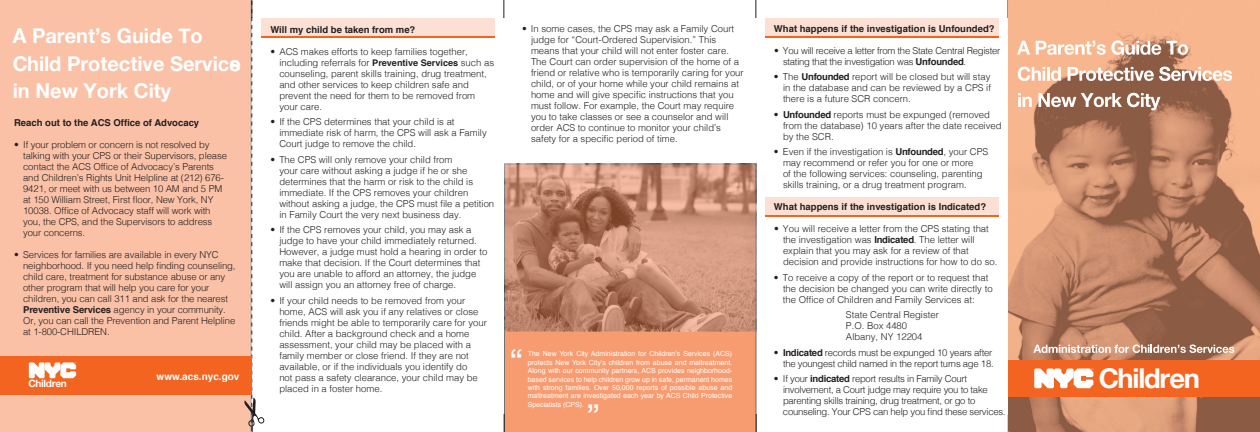
<style>
.page{position:relative;width:1260px;height:432px;background:#fff}
.page>*{position:absolute;margin:0;border:0;box-sizing:border-box;transform-origin:0 0}
.t1{font:36px "Helvetica";color:#fff}
.t2{font:700 27.3px "Helvetica Neue";letter-spacing:-.05em;color:#fff}
.t3{font:700 20.4px/27.6px "Helvetica Neue";color:#fff}
.t4{font:700 10.1px "Helvetica Neue";letter-spacing:-.03em;color:#fff}
.t5{font:700 10px "Helvetica";color:#fff}
.bullets{font:300 9.5px/11px "Helvetica";color:#231f20}
.bullets-2{font:300 9.5px/11px "Helvetica";letter-spacing:-.025em;color:#231f20}
.t6{font:700 9.5px "Helvetica";color:#231f20}
.t7{font:7px/8.4px "Helvetica";color:#fff;text-align:justify}
.s1{font-weight:700}
.s2{font-weight:700;font-size:9.1px}
</style>
<div class="page">
<svg style="left:756px;top:414px;width:1px;height:18px"></svg>
<svg style="left:504px;top:0;width:1px;height:18px"></svg>
<svg style="left:756px;top:0;width:1px;height:18px"></svg>
<img style="left:1008px;top:1px;width:252px;height:431px">
<div style="left:1008px;top:360px;width:252px;height:37px;background:#f36421"></div>
<svg style="left:1017px;top:41px;width:13px;height:14px"></svg>
<svg style="left:1036px;top:40px;width:152px;height:15px"></svg>
<svg style="left:1018px;top:67px;width:27px;height:14px"></svg>
<hr style="left:1047px;top:67px;width:3px;height:14px;background:#fff">
<svg style="left:1051px;top:67px;width:10px;height:14px"></svg>
<svg style="left:1068px;top:67px;width:164px;height:14px"></svg>
<svg style="left:1018px;top:93px;width:14px;height:14px"></svg>
<svg style="left:1038px;top:93px;width:122px;height:17px"></svg>
<svg style="left:1033px;top:344px;width:201px;height:9px"></svg>
<div style="left:765px;top:197px;width:234px;height:19px;background:#fce0d3"></div>
<hr style="left:765px;top:215px;width:234px;height:1px;background:#f36421">
<div style="left:261px;top:18px;width:234px;height:20px;background:#fce0d3"></div>
<hr style="left:261px;top:36px;width:234px;height:2px;background:#f36421">
<div style="left:765px;top:18px;width:234px;height:20px;background:#fce0d3"></div>
<hr style="left:765px;top:36px;width:234px;height:2px;background:#f36421">
<div style="left:0;top:0;width:244px;height:432px;background:#fac1a7"></div>
<svg style="left:244px;top:0;width:20px;height:432px"></svg>
<svg style="left:504px;top:164px;width:252px;height:268px;background:#d49070"></svg>
<div style="left:0;top:356px;width:251px;height:39px;background:#f36421"></div>
<svg style="left:29px;top:362px;width:47px;height:16px"></svg>
<svg style="left:1034px;top:368px;width:59px;height:20px"></svg>
<p class="bullets" style="left:531px;top:22px;width:214px;text-indent:-9px">• In some cases, the CPS may ask a Family Court judge for “Court-Ordered Supervision.” This means that your child will not enter foster care.<br>The Court can order supervision of the home of a friend or relative who is temporarily caring for your child, or of your home while your child remains at home and will give specific instructions that you must follow. For example, the Court may require you to take classes or see a counselor and will order ACS to continue to monitor your child’s safety for a specific period of time.</p>
<p class="t6" style="left:774px;top:21px;width:222px">What happens if the investigation is Unfounded?</p>
<p class="bullets-2" style="left:783px;top:44px;width:219px;text-indent:-9px">• You will receive a letter from the State Central Register stating that the investigation was <span class="s1">Unfounded</span>.</p>
<p class="bullets" style="left:774px;top:71px;width:218px">• The <span class="s1">Unfounded</span> report will be closed but will stay</p>
<p class="bullets" style="left:783px;top:82px;width:210px">in the database and can be reviewed by a CPS if</p>
<p class="bullets" style="left:783px;top:93px;width:129px">there is a future SCR concern.</p>
<p class="bullets" style="left:774px;top:108px;width:217px">• <span class="s1">Unfounded</span> reports must be expunged (removed</p>
<p class="bullets" style="left:783px;top:119px;width:220px">from the database) 10 years after the date received by the SCR.</p>
<p class="bullets" style="left:774px;top:146px;width:216px">• Even if the investigation is <span class="s1">Unfounded</span>, your CPS</p>
<p class="bullets" style="left:783px;top:157px;width:192px">may recommend or refer you for one or more</p>
<p class="bullets" style="left:783px;top:168px;width:201px">of the following services: counseling, parenting</p>
<p class="bullets" style="left:783px;top:179px;width:185px">skills training, or a drug treatment program.</p>
<p class="t6" style="left:774px;top:199px;width:214px">What happens if the investigation is Indicated?</p>
<p class="bullets" style="left:783px;top:223px;width:216px;text-indent:-9px">• You will receive a letter from the CPS stating that the investigation was <span class="s1">Indicated</span>. The letter will explain that you may ask for a review of that decision and provide instructions for how to do so.</p>
<p class="bullets" style="left:783px;top:271px;width:211px;text-indent:-9px">• To receive a copy of the report or to request that the decision be changed you can write directly to</p>
<p class="bullets" style="left:783px;top:293px;width:193px">the Office of Children and Family Services at:</p>
<p class="bullets" style="left:846px;top:309px;width:94px">State Central Register</p>
<p class="bullets" style="left:846px;top:320px;width:63px">P.O. Box 4480</p>
<p class="bullets" style="left:846px;top:331px;width:78px">Albany, NY 12204</p>
<p class="bullets-2" style="left:774px;top:346px;width:220px">• <span class="s1">Indicated</span> records must be expunged 10 years after</p>
<p class="bullets-2" style="left:783px;top:357px;width:212px">the youngest child named in the report turns age 18.</p>
<p class="bullets-2" style="left:783px;top:373px;width:224px;text-indent:-9px">• If your <span class="s1">indicated</span> report results in Family Court involvement, a Court judge may require you to take parenting skills training, drug treatment, or go to counseling. Your CPS can help you find these services.</p>
<p class="t6" style="left:270px;top:22px;width:147px">Will my child be taken from me?</p>
<p class="bullets" style="left:270px;top:45px;width:199px">• ACS makes efforts to keep families together,</p>
<p class="bullets" style="left:279px;top:56px;width:216px">including referrals for <span class="s2">Preventive Services</span> such as</p>
<p class="bullets" style="left:279px;top:67px;width:209px">counseling, parent skills training, drug treatment,</p>
<p class="bullets" style="left:279px;top:78px;width:191px">and other services to keep children safe and</p>
<p class="bullets" style="left:279px;top:89px;width:197px">prevent the need for them to be removed from</p>
<p class="bullets" style="left:279px;top:100px;width:44px">your care.</p>
<p class="bullets" style="left:270px;top:116px;width:186px">• If the CPS determines that your child is at</p>
<p class="bullets" style="left:279px;top:127px;width:209px">immediate risk of harm, the CPS will ask a Family</p>
<p class="bullets" style="left:279px;top:138px;width:138px">Court judge to remove the child.</p>
<p class="bullets" style="left:279px;top:153px;width:216px;text-indent:-9px">• The CPS will only remove your child from<br>your care without asking a judge if he or she determines that the harm or risk to the child is immediate. If the CPS removes your children without asking a judge, the CPS must file a petition in Family Court the very next business day.</p>
<p class="bullets" style="left:279px;top:224px;width:210px;text-indent:-9px">• If the CPS removes your child, you may ask a judge to have your child immediately returned.<br>However, a judge must hold a hearing in order to make that decision. If the Court determines that you are unable to afford an attorney, the judge will assign you an attorney free of charge.</p>
<p class="bullets" style="left:279px;top:294px;width:209px;text-indent:-9px">• If your child needs to be removed from your home, ACS will ask you if any relatives or close friends might be able to temporarily care for your child. After a background check and a home assessment, your child may be placed with a family member or close friend. If they are not available, or if the individuals you identify do<br>not pass a safety clearance, your child may be placed in a foster home.</p>
<h3 class="t3" style="left:13px;top:23px;width:230px">A Parent’s Guide To<br>Child Protective Services in New York City</h3>
<p class="t6" style="left:14px;top:115px;width:187px">Reach out to the ACS Office of Advocacy</p>
<p class="bullets" style="left:14px;top:139px;width:197px">• If your problem or concern is not resolved by</p>
<p class="bullets" style="left:23px;top:150px;width:205px">talking with your CPS or their Supervisors, please</p>
<p class="bullets" style="left:23px;top:161px;width:192px">contact the ACS Office of Advocacy’s Parents</p>
<p class="bullets" style="left:23px;top:172px;width:202px">and Children’s Rights Unit Helpline at (212) 676-</p>
<p class="bullets" style="left:23px;top:183px;width:201px">9421, or meet with us between 10 AM and 5 PM</p>
<p class="bullets" style="left:23px;top:194px;width:192px">at 150 William Street, First floor, New York, NY</p>
<p class="bullets" style="left:23px;top:205px;width:189px">10038. Office of Advocacy staff will work with</p>
<p class="bullets" style="left:23px;top:216px;width:191px">you, the CPS, and the Supervisors to address</p>
<p class="bullets" style="left:23px;top:227px;width:64px">your concerns.</p>
<p class="bullets" style="left:14px;top:249px;width:206px">• Services for families are available in every NYC</p>
<p class="bullets" style="left:23px;top:260px;width:214px">neighborhood. If you need help finding counseling,</p>
<p class="bullets" style="left:23px;top:271px;width:203px">child care, treatment for substance abuse or any</p>
<p class="bullets" style="left:23px;top:282px;width:188px">other program that will help you care for your</p>
<p class="bullets" style="left:23px;top:293px;width:206px">children, you can call 311 and ask for the nearest</p>
<p class="bullets" style="left:23px;top:304px;width:214px"><span class="s1">Preventive Services</span> agency in your community.<br>Or, you can call the Prevention and Parent Helpline at 1-800-CHILDREN.</p>
<p class="t1" style="left:510px;top:335px;width:13px">“</p>
<p class="t7" style="left:528px;top:350px;width:206px">The New York City Administration for Children’s Services (ACS) protects New York City’s children from abuse and maltreatment.<br>Along with our community partners, ACS provides neighborhood&shy;based services to help children grow up in safe, permanent homes with strong families. Over 50,000 reports of possible abuse and maltreatment are investigated each year by ACS Child Protective Specialists (CPS).</p>
<p class="t4" style="left:29px;top:375px;width:40px">Children</p>
<p class="t2" style="left:1099px;top:357px;width:103px">Children</p>
<p class="t5" style="left:157px;top:369px;width:84px">www.acs.nyc.gov</p>
<p class="t1" style="left:600px;top:427px;width:13px;rotate:-180deg">“</p>
</div>
